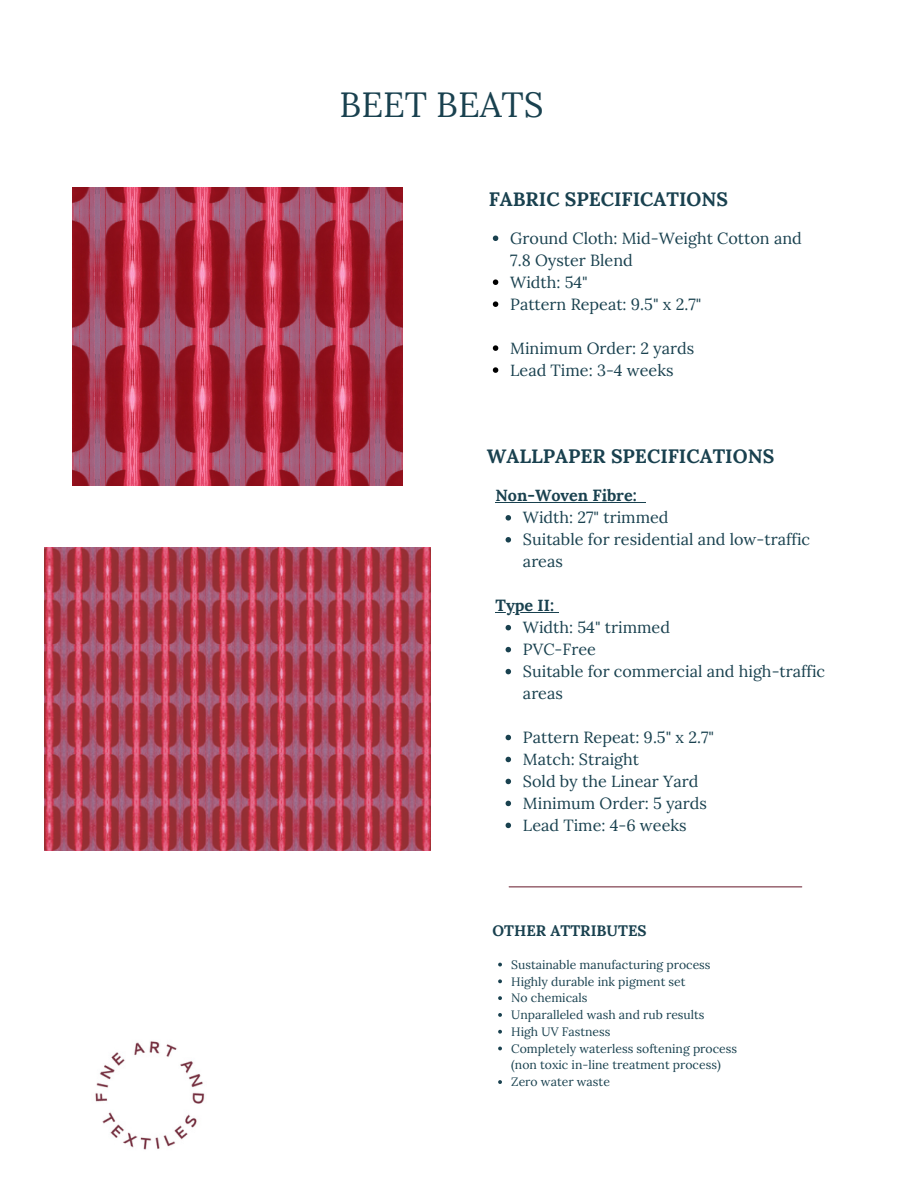
<style>
.page{position:relative;width:918px;height:1188px;background:#fff}
.page>*{position:absolute;margin:0;border:0;box-sizing:border-box;transform-origin:0 0}
.t1{font:34.95px "Lora";color:#19414f}
.t2{font:700 19.35px "Lora";color:#19414f}
.t3{font:16.2px/21.9px "Lora";color:#19414f}
.t4{font:700 16.2px "Lora";color:#19414f}
.t5{font:700 15.15px "Lora";color:#19414f}
.t6{font:12.15px/16.8px "Lora";color:#19414f}
</style>
<div class="page">
<img style="left:73px;top:187px;width:330px;height:299px">
<img style="left:45px;top:548px;width:386px;height:302px">
<img style="left:95px;top:1041px;width:110px;height:109px">
<hr style="left:496px;top:502px;width:141px;height:1px;background:#19414f">
<svg style="left:506px;top:515px;width:5px;height:6px"></svg>
<svg style="left:506px;top:537px;width:5px;height:6px"></svg>
<hr style="left:496px;top:612px;width:58px;height:1px;background:#19414f">
<svg style="left:506px;top:625px;width:5px;height:5px"></svg>
<svg style="left:506px;top:647px;width:5px;height:5px"></svg>
<svg style="left:506px;top:669px;width:5px;height:5px"></svg>
<svg style="left:506px;top:735px;width:5px;height:5px"></svg>
<svg style="left:506px;top:757px;width:5px;height:5px"></svg>
<svg style="left:506px;top:779px;width:5px;height:5px"></svg>
<svg style="left:506px;top:801px;width:5px;height:5px"></svg>
<svg style="left:506px;top:823px;width:5px;height:5px"></svg>
<hr style="left:509px;top:886px;width:293px;height:1px;background:#763140">
<svg style="left:493px;top:236px;width:5px;height:5px"></svg>
<svg style="left:493px;top:279px;width:5px;height:6px"></svg>
<svg style="left:493px;top:301px;width:5px;height:6px"></svg>
<svg style="left:493px;top:345px;width:5px;height:6px"></svg>
<svg style="left:493px;top:367px;width:5px;height:6px"></svg>
<svg style="left:498px;top:963px;width:4px;height:3px"></svg>
<svg style="left:498px;top:979px;width:4px;height:4px"></svg>
<svg style="left:498px;top:996px;width:4px;height:4px"></svg>
<svg style="left:498px;top:1013px;width:4px;height:4px"></svg>
<svg style="left:498px;top:1030px;width:4px;height:4px"></svg>
<svg style="left:498px;top:1047px;width:4px;height:3px"></svg>
<svg style="left:498px;top:1080px;width:4px;height:4px"></svg>
<p class="t1" style="left:340px;top:82px;width:206px">BEET BEATS</p>
<p class="t2" style="left:489px;top:186px;width:241px">FABRIC SPECIFICATIONS</p>
<p class="t3" style="left:510px;top:227px;width:293px">Ground Cloth: Mid-Weight Cotton and<br>7.8 Oyster Blend</p>
<p class="t3" style="left:510px;top:271px;width:79px">Width: 54"</p>
<p class="t3" style="left:510px;top:293px;width:193px">Pattern Repeat: 9.5" x 2.7"</p>
<p class="t3" style="left:510px;top:337px;width:186px">Minimum Order: 2 yards</p>
<p class="t3" style="left:510px;top:359px;width:165px">Lead Time: 3-4 weeks</p>
<p class="t2" style="left:487px;top:444px;width:289px">WALLPAPER SPECIFICATIONS</p>
<p class="t4" style="left:496px;top:485px;width:143px">Non-Woven Fibre:</p>
<p class="t3" style="left:523px;top:506px;width:147px">Width: 27" trimmed</p>
<p class="t3" style="left:523px;top:528px;width:289px">Suitable for residential and low-traffic areas</p>
<p class="t4" style="left:496px;top:595px;width:60px">Type II:</p>
<p class="t3" style="left:523px;top:616px;width:149px">Width: 54" trimmed</p>
<p class="t3" style="left:523px;top:638px;width:74px">PVC-Free</p>
<p class="t3" style="left:523px;top:660px;width:304px">Suitable for commercial and high-traffic areas</p>
<p class="t3" style="left:523px;top:726px;width:193px">Pattern Repeat: 9.5" x 2.7"</p>
<p class="t3" style="left:523px;top:748px;width:118px">Match: Straight</p>
<p class="t3" style="left:523px;top:770px;width:177px">Sold by the Linear Yard</p>
<p class="t3" style="left:523px;top:792px;width:186px">Minimum Order: 5 yards</p>
<p class="t3" style="left:523px;top:814px;width:165px">Lead Time: 4-6 weeks</p>
<p class="t5" style="left:493px;top:921px;width:155px">OTHER ATTRIBUTES</p>
<p class="t6" style="left:511px;top:956px;width:201px">Sustainable manufacturing process</p>
<p class="t6" style="left:511px;top:973px;width:176px">Highly durable ink pigment set</p>
<p class="t6" style="left:511px;top:989px;width:78px">No chemicals</p>
<p class="t6" style="left:511px;top:1006px;width:195px">Unparalleled wash and rub results</p>
<p class="t6" style="left:511px;top:1023px;width:101px">High UV Fastness</p>
<p class="t6" style="left:511px;top:1040px;width:227px">Completely waterless softening process (non toxic in-line treatment process)</p>
<p class="t6" style="left:511px;top:1073px;width:100px">Zero water waste</p>
</div>
